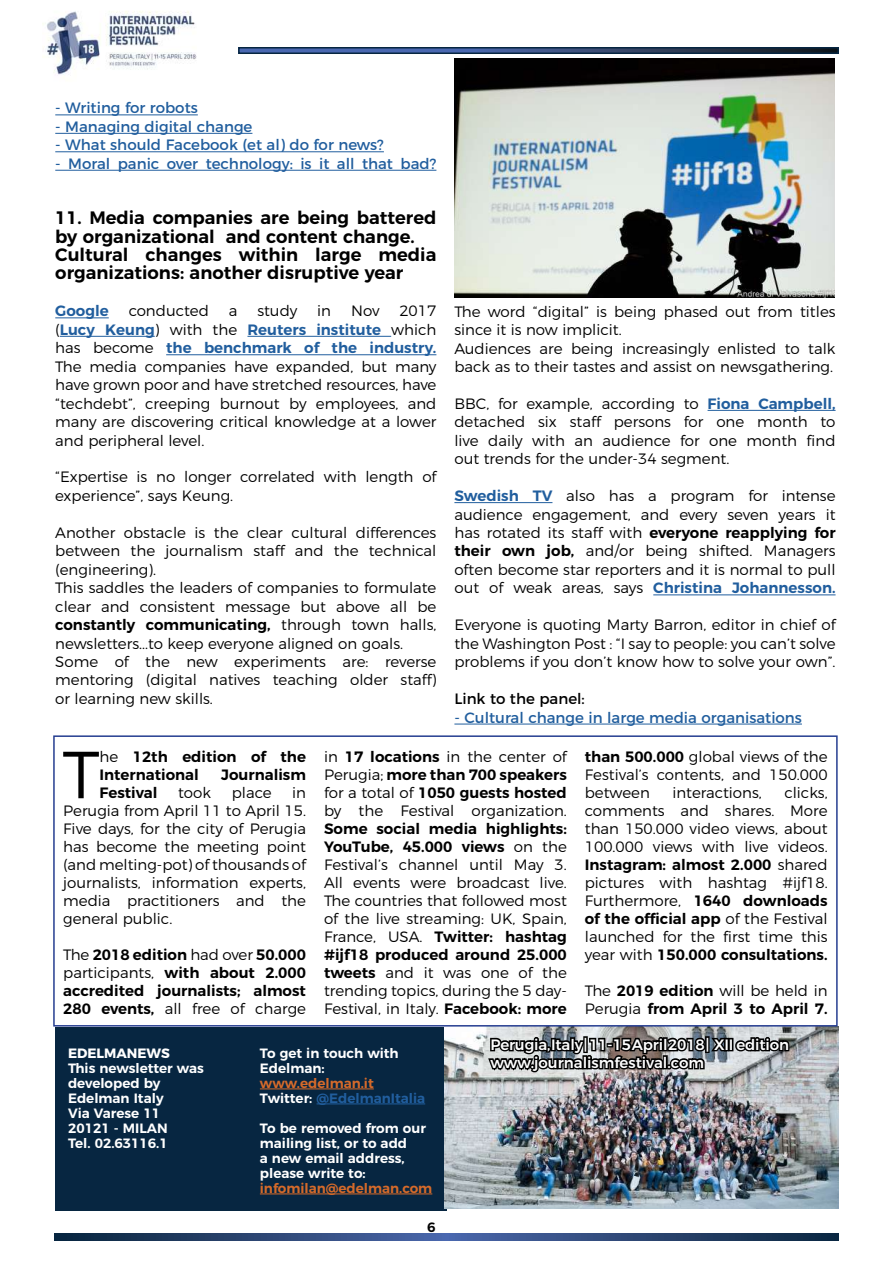
<style>
.page{position:relative;width:893px;height:1263px;background:#fff}
.page>*{position:absolute;margin:0;border:0;box-sizing:border-box;transform-origin:0 0}
.t1{font:300 66.45px "Montserrat";color:#000}
.t2{font:600 18px/18.5px "Montserrat";color:#000}
.t3{font:300 15px/18px "Montserrat";color:#000;text-align:justify}
.t4{font:600 15px/18px "Montserrat";color:#000}
.t5{font:15px "Montserrat";color:#215e9e}
.t6{font:500 15px/18px "Montserrat";letter-spacing:-.01em;color:#fff}
.t7{font:15px "Montserrat";color:#000}
.t8{font:600 15px "Montserrat";color:#215e9e}
.t9{font:600 13.5px/15px "Montserrat";color:#fff}
.t10{font:600 13.5px/15px "Montserrat";color:#d56a2a}
.t11{font:700 13.5px "Montserrat";color:#fff}
.t12{font:600 13.5px "Montserrat";color:#000}
.s1{font-weight:600;color:#215e9e}
.s2{font-weight:600}
.s3{font-weight:300}
.s4{color:#fff}
.s5{color:#215e9e}
</style>
<div class="page">
<div style="left:55px;top:1026px;width:391px;height:184px;background:#072641"></div>
<hr style="left:260px;top:1088px;width:114px;height:1px;background:#d56a2a">
<hr style="left:317px;top:1103px;width:108px;height:1px;background:#215e9e">
<hr style="left:260px;top:1193px;width:172px;height:1px;background:#d56a2a">
<img style="left:444px;top:1026px;width:395px;height:183px">
<hr style="left:55px;top:114px;width:143px;height:1px;background:#215e9e">
<hr style="left:55px;top:133px;width:197px;height:1px;background:#215e9e">
<hr style="left:55px;top:151px;width:329px;height:1px;background:#215e9e">
<hr style="left:55px;top:170px;width:381px;height:1px;background:#215e9e">
<hr style="left:55px;top:317px;width:54px;height:1px;background:#215e9e">
<hr style="left:60px;top:336px;width:95px;height:1px;background:#215e9e">
<hr style="left:247px;top:336px;width:144px;height:1px;background:#215e9e">
<hr style="left:166px;top:354px;width:270px;height:1px;background:#215e9e">
<hr style="left:708px;top:410px;width:128px;height:1px;background:#215e9e">
<hr style="left:454px;top:502px;width:98px;height:1px;background:#215e9e">
<hr style="left:653px;top:594px;width:183px;height:1px;background:#215e9e">
<hr style="left:454px;top:724px;width:348px;height:1px;background:#215e9e">
<svg style="left:486px;top:1034px;width:305px;height:42px;background:#656768"></svg>
<img style="left:454px;top:58px;width:380px;height:240px">
<div style="left:53px;top:735px;width:785px;height:291px;border:2px solid #253d90"></div>
<svg style="left:55px;top:1233px;width:783px;height:7px;background:#2b4673"></svg>
<svg style="left:241px;top:50px;width:595px;height:1px"></svg>
<div style="left:238px;top:47px;width:601px;height:7px;border:2px solid #072641"></div>
<img style="left:42px;top:11px;width:155px;height:64px">
<p class="t5" style="left:55px;top:96px;width:144px">- Writing for robots</p>
<p class="t5" style="left:55px;top:114px;width:199px">- Managing digital change</p>
<p class="t5" style="left:55px;top:133px;width:330px">- What should Facebook (et al) do for news?</p>
<p class="t5" style="left:55px;top:151px;width:383px">- Moral panic over technology: is it all that bad?</p>
<p class="t2" style="left:55px;top:207px;width:383px">11. Media companies are being battered by organizational and content change.<br>Cultural changes within large media organizations: another disruptive year</p>
<p class="t8" style="left:55px;top:299px;width:55px">Google</p>
<p class="t3" style="left:129px;top:301px;width:82px">conducted</p>
<p class="t3" style="left:229px;top:301px;width:10px">a</p>
<p class="t3" style="left:257px;top:301px;width:42px">study</p>
<p class="t3" style="left:317px;top:301px;width:15px">in</p>
<p class="t3" style="left:351px;top:301px;width:30px">Nov</p>
<p class="t3" style="left:55px;top:300px;width:383px;line-height:18.5px;text-indent:344px">2017 (<span class="s1">Lucy Keung</span>) with the <span class="s1">Reuters institute</span> which has become <span class="s1">the benchmark of the industry.<br></span>The media companies have expanded, but many have grown poor and have stretched resources, have “techdebt”, creeping burnout by employees, and many are discovering critical knowledge at a lower and peripheral level.</p>
<p class="t3" style="left:55px;top:467px;width:383px;line-height:18.5px">“Expertise is no longer correlated with length of experience”, says Keung.</p>
<p class="t3" style="left:55px;top:522px;width:383px;line-height:18.5px;text-align:left">Another obstacle is the clear cultural differences between the journalism staff and the technical (engineering).<br>This saddles the leaders of companies to formulate clear and consistent message but above all be <span class="s2">constantly communicating,</span> through town halls, newsletters...to keep everyone aligned on goals.<br>Some of the new experiments are: reverse mentoring (digital natives teaching older staff) or learning new skills.</p>
<p class="t3" style="left:454px;top:301px;width:383px;line-height:18.5px;text-align:left">The word “digital” is being phased out from titles since it is now implicit.<br>Audiences are being increasingly enlisted to talk back as to their tastes and assist on newsgathering.</p>
<p class="t3" style="left:454px;top:393px;width:383px;line-height:18.5px">BBC, for example, according to <span class="s1">Fiona Campbell, </span>detached six staff persons for one month to live daily with an audience for one month find out trends for the under-34 segment.</p>
<p class="t3" style="left:454px;top:485px;width:383px;line-height:18.5px"><span class="s1">Swedish TV</span> also has a program for intense audience engagement, and every seven years it has rotated its staff with <span class="s2">everyone reapplying for their own job,</span> and/or being shifted. Managers often become star reporters and it is normal to pull out of weak areas, says <span class="s1">Christina Johannesson.</span></p>
<p class="t3" style="left:454px;top:614px;width:383px;line-height:18.5px">Everyone is quoting Marty Barron, editor in chief of the Washington Post : “I say to people: you can’t solve problems if you don’t know how to solve your own”.</p>
<p class="t7" style="left:454px;top:687px;width:132px">Link to the panel:</p>
<p class="t5" style="left:454px;top:705px;width:349px">- Cultural change in large media organisations</p>
<h1 class="t1" style="left:62px;top:723px;width:39px">T</h1>
<p class="t4" style="left:100px;top:747px;width:208px"><span class="s3">he</span> 12th edition of the<br>International</p>
<p class="t4" style="left:221px;top:765px;width:86px">Journalism</p>
<p class="t4" style="left:100px;top:783px;width:60px">Festival</p>
<p class="t3" style="left:178px;top:783px;width:34px">took</p>
<p class="t3" style="left:232px;top:783px;width:41px">place</p>
<p class="t3" style="left:63px;top:783px;width:244px;text-indent:229px">in Perugia from April 11 to April 15.<br>Five days, for the city of Perugia has become the meeting point (and melting-pot) of thousands of journalists, information experts, media practitioners and the general public.</p>
<p class="t4" style="left:63px;top:945px;width:244px;text-align:justify"><span class="s3">The</span> 2018 edition <span class="s3">had over</span> 50.000 <span class="s3">participants,</span> with about 2.000 accredited journalists; almost 280 events, <span class="s3">all free of charge</span></p>
<p class="t3" style="left:324px;top:747px;width:244px">in <span class="s2">17 locations</span> in the center of Perugia; <span class="s2">more than 700 speakers </span>for a total of <span class="s2">1050 guests hosted </span>by the Festival organization.</p>
<p class="t3" style="left:324px;top:819px;width:244px"><span class="s2">Some social media highlights:<br>YouTube, 45.000 views</span> on the Festival’s channel until May 3.<br>All events were broadcast live.<br>The countries that followed most of the live streaming: UK, Spain, France, USA. <span class="s2">Twitter: hashtag #ijf18 produced around 25.000 tweets</span> and it was one of the trending topics, during the 5 day-Festival, in Italy. <span class="s2">Facebook: more</span></p>
<p class="t3" style="left:585px;top:747px;width:244px"><span class="s2">than 500.000</span> global views of the Festival’s contents, and 150.000 between</p>
<p class="t3" style="left:585px;top:783px;width:244px;text-indent:200px">clicks, comments and shares. More than 150.000 video views, about 100.000 views with live videos.<br><span class="s2">Instagram: almost 2.000</span> shared pictures with hashtag #ijf18.<br>Furthermore, <span class="s2">1640 downloads of the official app</span> of the Festival launched for the first time this year with <span class="s2">150.000 consultations.</span></p>
<p class="t4" style="left:585px;top:981px;width:244px"><span class="s3">The</span> 2019 edition <span class="s3">will be held in<br>Perugia</span> from April 3 to April 7.</p>
<p class="t3" style="left:672px;top:783px;width:91px">interactions,</p>
<p class="t11" style="left:68px;top:1042px;width:103px">EDELMANEWS</p>
<p class="t9" style="left:68px;top:1059px;width:137px">This newsletter was developed by<br>Edelman Italy<br>Via Varese 11<br>20121 - MILAN<br>Tel. 02.63116.1</p>
<p class="t9" style="left:260px;top:1044px;width:140px">To get in touch with<br>Edelman:</p>
<p class="t10" style="left:260px;top:1074px;width:167px">www.edelman.it<br><span class="s4">Twitter:</span> <span class="s5">@EdelmanItalia</span></p>
<p class="t9" style="left:260px;top:1119px;width:168px">To be removed from our mailing list, or to add<br>a new email address, please write to:</p>
<p class="t10" style="left:260px;top:1179px;width:174px">infomilan@edelman.com</p>
<p class="t12" style="left:427px;top:1216px;width:10px">6</p>
<p class="t6" style="left:490px;top:1034px;width:300px">Perugia, Italy | 11-15 April 2018 | XII edition www.journalismfestival.com</p>
</div>
